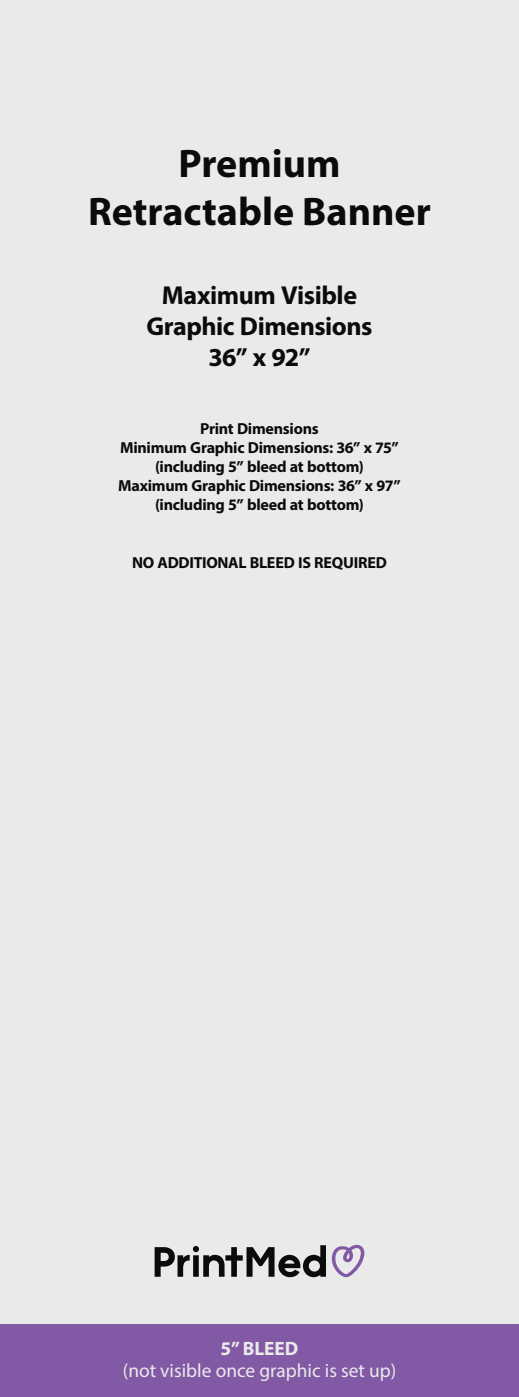
<style>
.page{position:relative;width:519px;height:1397px;background:#fff}
.page>*{position:absolute;margin:0;border:0;box-sizing:border-box;transform-origin:0 0}
.t1{font:700 40px/48px "Myriad Pro";color:#0a0b0a;text-align:center}
.t2{font:700 26px/31.2px "Myriad Pro";letter-spacing:-.02em;color:#0a0b0a;text-align:center}
.t3{font:19.34px "Myriad Pro";color:#eaeaea}
.t4{font:700 19.34px "Myriad Pro";color:#eaeaea}
.t5{font:700 16px/19.2px "Myriad Pro";letter-spacing:-.02em;color:#0a0b0a;text-align:center}
</style>
<div class="page">
<div style="left:0;top:1px;width:518px;height:1396px;background:#eaeaea"></div>
<div style="left:0;top:1325px;width:518px;height:72px;background:#8259a5"></div>
<svg style="left:154px;top:1244px;width:210px;height:33px"></svg>
<h1 class="t1" style="left:88px;top:138px;width:344px">Premium<br>Retractable Banner</h1>
<h2 class="t2" style="left:146px;top:279px;width:227px">Maximum Visible<br>Graphic Dimensions<br>36” x 92”</h2>
<p class="t5" style="left:118px;top:418px;width:284px">Print Dimensions<br>Minimum Graphic Dimensions: 36” x 75” (including 5” bleed at bottom)<br>Maximum Graphic Dimensions: 36” x 97” (including 5” bleed at bottom)</p>
<p class="t5" style="left:132px;top:552px;width:256px">NO ADDITIONAL BLEED IS REQUIRED</p>
<p class="t4" style="left:220px;top:1336px;width:79px">5” BLEED</p>
<p class="t3" style="left:123px;top:1358px;width:275px">(not visible once graphic is set up)</p>
</div>
